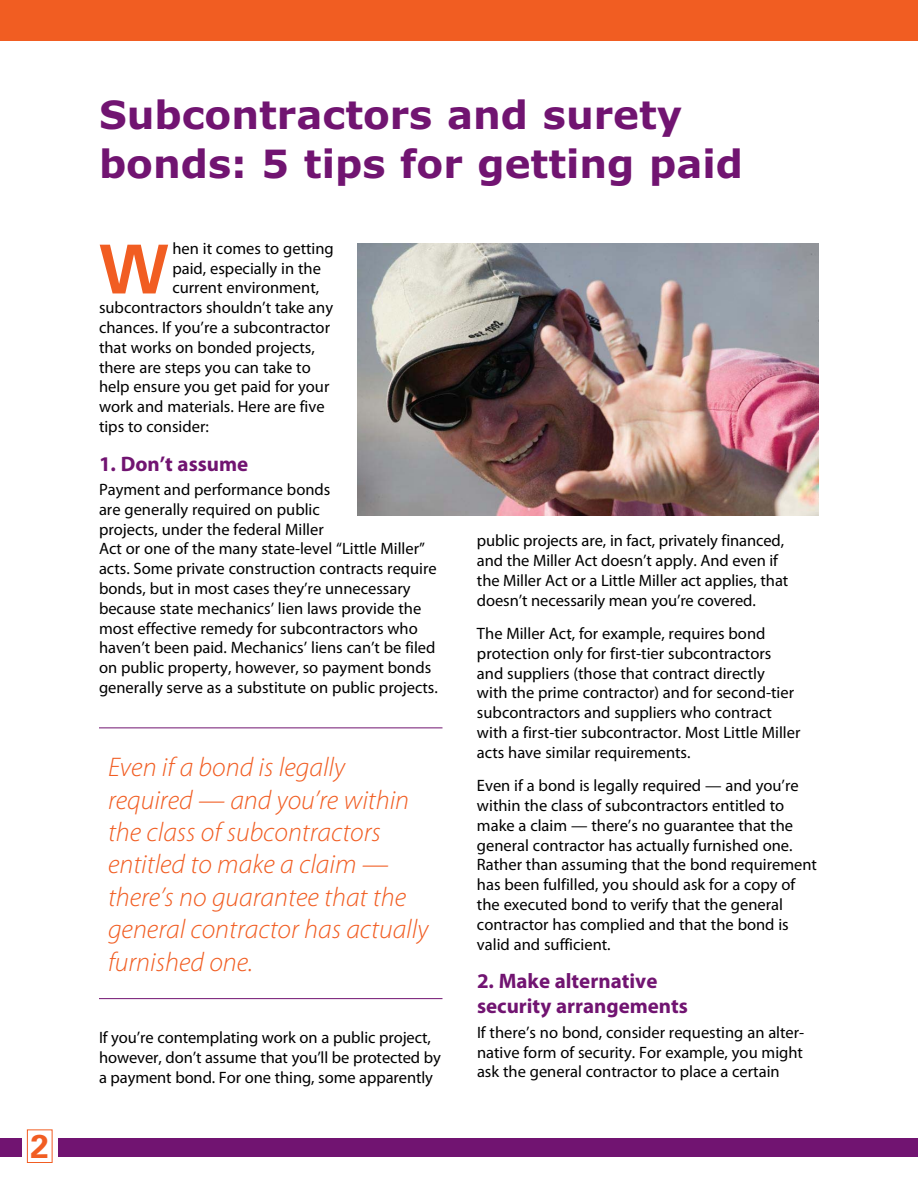
<style>
.page{position:relative;width:918px;height:1188px;background:#fff}
.page>*{position:absolute;margin:0;border:0;box-sizing:border-box;transform-origin:0 0}
.t1{font:700 69.9px "Frutiger LT Std";color:#f15d22}
.t2{font:700 39px/49.5px "Verdana";color:#711471}
.t3{font:700 33px "Univers LT Std";color:#f15d22}
.t4{font:italic 300 27px/32.4px "Myriad Pro";color:#f15d22}
.t5{font:700 21px/25.2px "Myriad Pro";color:#711471}
.t6{font:16.5px/19.8px "Myriad Pro";color:#000}
</style>
<div class="page">
<div style="left:0;top:0;width:918px;height:40px;background:#f15d22"></div>
<div style="left:0;top:1138px;width:918px;height:18px;background:#711471"></div>
<div style="left:22px;top:1134px;width:36px;height:28px;background:#fff"></div>
<div style="left:27px;top:1130px;width:25px;height:33px;border:1px solid #f15d22"></div>
<hr style="left:99px;top:728px;width:343px;height:1px;background:#711471">
<hr style="left:99px;top:998px;width:343px;height:1px;background:#711471">
<img style="left:357px;top:243px;width:462px;height:273px">
<h3 class="t3" style="left:31px;top:1127px;width:20px">2</h3>
<h2 class="t2" style="left:99px;top:93px;width:646px">Subcontractors and surety bonds: 5 tips for getting paid</h2>
<h1 class="t1" style="left:99px;top:228px;width:71px">W</h1>
<p class="t6" style="left:172px;top:240px;width:163px">hen it comes to getting</p>
<p class="t6" style="left:172px;top:259px;width:150px">paid, especially in the</p>
<p class="t6" style="left:172px;top:279px;width:148px">current environment,</p>
<p class="t6" style="left:99px;top:299px;width:236px">subcontractors shouldn’t take any</p>
<p class="t6" style="left:99px;top:319px;width:233px">chances. If you’re a subcontractor</p>
<p class="t6" style="left:99px;top:339px;width:217px">that works on bonded projects,</p>
<p class="t6" style="left:99px;top:358px;width:213px">there are steps you can take to</p>
<p class="t6" style="left:99px;top:378px;width:232px">help ensure you get paid for your</p>
<p class="t6" style="left:99px;top:398px;width:227px">work and materials. Here are five</p>
<p class="t6" style="left:99px;top:418px;width:111px">tips to consider:</p>
<p class="t5" style="left:99px;top:452px;width:151px">1. Don’t assume</p>
<p class="t6" style="left:99px;top:481px;width:340px">Payment and performance bonds<br>are generally required on public<br>projects, under the federal Miller<br>Act or one of the many state-level “Little Miller” acts. Some private construction contracts require bonds, but in most cases they’re unnecessary because state mechanics’ lien laws provide the most effective remedy for subcontractors who haven’t been paid. Mechanics’ liens can’t be filed on public property, however, so payment bonds generally serve as a substitute on public projects.</p>
<h3 class="t4" style="left:108px;top:753px;width:322px">Even if a bond is legally required — and you’re within the class of subcontractors entitled to make a claim — there’s no guarantee that the general contractor has actually furnished one.</h3>
<p class="t6" style="left:99px;top:1029px;width:343px">If you’re contemplating work on a public project, however, don’t assume that you’ll be protected by a payment bond. For one thing, some apparently</p>
<p class="t6" style="left:477px;top:532px;width:313px">public projects are, in fact, privately financed, and the Miller Act doesn’t apply. And even if the Miller Act or a Little Miller act applies, that doesn’t necessarily mean you’re covered.</p>
<p class="t6" style="left:477px;top:625px;width:325px">The Miller Act, for example, requires bond protection only for first-tier subcontractors and suppliers (those that contract directly<br>with the prime contractor) and for second-tier subcontractors and suppliers who contract with a first-tier subcontractor. Most Little Miller acts have similar requirements.</p>
<p class="t6" style="left:477px;top:777px;width:342px">Even if a bond is legally required — and you’re within the class of subcontractors entitled to make a claim — there’s no guarantee that the general contractor has actually furnished one.<br>Rather than assuming that the bond requirement has been fulfilled, you should ask for a copy of the executed bond to verify that the general contractor has complied and that the bond is valid and sufficient.</p>
<p class="t5" style="left:477px;top:970px;width:213px">2. Make alternative security arrangements</p>
<p class="t6" style="left:477px;top:1023px;width:329px;text-align:justify">If there’s no bond, consider requesting an alter&shy;native form of security. For example, you might ask the general contractor to place a certain</p>
</div>
